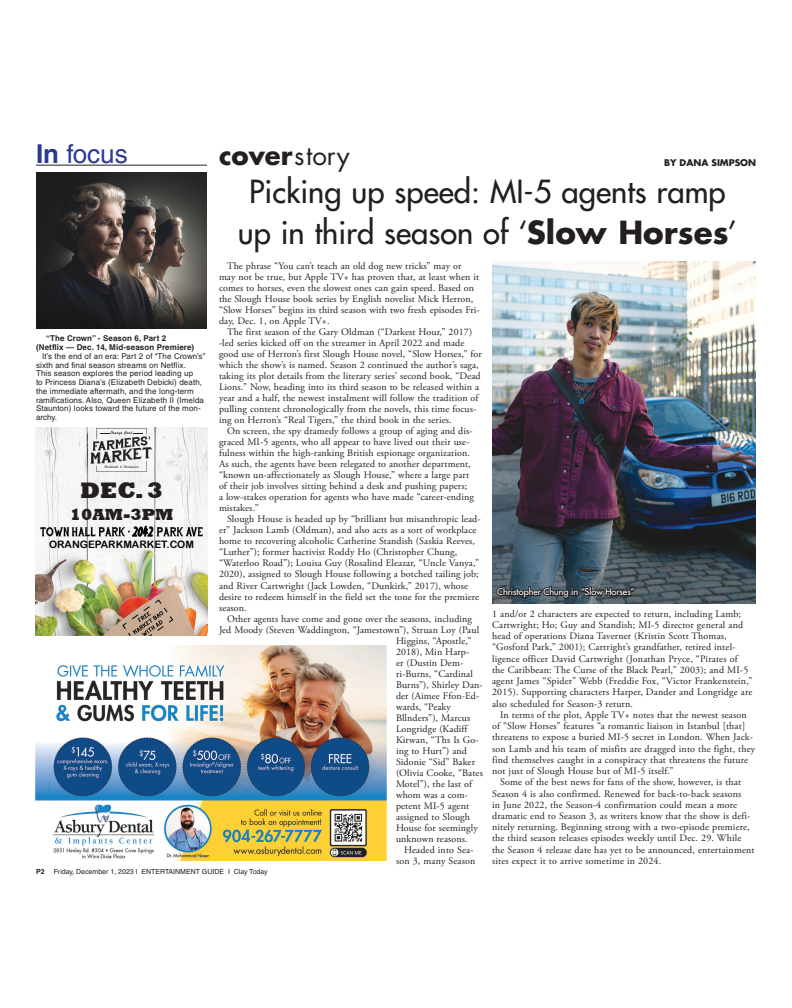
<style>
.page{position:relative;width:792px;height:1008px;background:#fff}
.page>*{position:absolute;margin:0;border:0;box-sizing:border-box;transform-origin:0 0}
.t1{font:500 31px/41px "Futura Std";color:#231f20;text-align:center}
.t2{font:700 26px "Futura Std";color:#231f20}
.t3{font:26px "Helvetica LT Std";color:#2c3795}
.t4{font:800 23px "Rockwell";color:#231f20}
.t5{font:800 16.5px "Rockwell";color:#231f20}
.t6{font:10.3px "Arial Rounded MT Bold";color:#030505}
.t7{font:10px/11px "Adobe Garamond Pro";letter-spacing:.01em;color:#231f20}
.t8{font:500 9px "Futura Std";color:#fff}
.t9{font:700 9px "Futura Std";color:#231f20}
.t10{font:8px/8.7px "Helvetica LT Std";letter-spacing:.015em;color:#231f20}
.t11{font:700 8px/9.8px "Helvetica LT Std";letter-spacing:.015em;color:#231f20}
.t12{font:7px "Helvetica LT Std";color:#231f20}
.t13{font:700 7px "Helvetica LT Std";color:#231f20}
.s1{font-weight:700}
.s2{font-weight:400}
</style>
<div class="page">
<img style="left:492px;top:262px;width:264px;height:342px">
<svg style="left:495px;top:585px;width:142px;height:17px;background:#3c464d"></svg>
<hr style="left:36px;top:165px;width:171px;height:1px;background:#231f20">
<img style="left:36px;top:173px;width:171px;height:156px">
<img style="left:36px;top:645px;width:350px;height:216px">
<img style="left:193px;top:777px;width:36px;height:8px">
<img style="left:256px;top:773px;width:39px;height:9px">
<img style="left:318px;top:772px;width:44px;height:10px">
<img style="left:36px;top:427px;width:171px;height:209px">
<svg style="left:90px;top:428px;width:62px;height:44px"></svg>
<svg style="left:40px;top:526px;width:163px;height:11px"></svg>
<svg style="left:122px;top:599px;width:52px;height:37px;background:#b88a76"></svg>
<h2 class="t3" style="left:36px;top:138px;width:93px"><span class="s1">In</span> focus</h2>
<p class="t11" style="left:36px;top:333px;width:160px;text-indent:10px">“The Crown” - Season 6, Part 2 (Netflix — Dec. 14, Mid-season Premiere)</p>
<p class="t10" style="left:36px;top:352px;width:171px;text-indent:6px">It’s the end of an era: Part 2 of “The Crown’s” sixth and final season streams on Netflix.<br>This season explores the period leading up<br>to Princess Diana’s (Elizabeth Debicki) death, the immediate aftermath, and the long-term ramifications. Also, Queen Elizabeth II (Imelda Staunton) looks toward the future of the mon&shy;archy.</p>
<h3 class="t4" style="left:80px;top:477px;width:84px">DEC. 3</h3>
<h3 class="t5" style="left:70px;top:505px;width:105px">10AM-3PM</h3>
<p class="t6" style="left:49px;top:538px;width:147px">ORANGEPARKMARKET.COM</p>
<h2 class="t2" style="left:219px;top:138px;width:132px">cover<span class="s2">story</span></h2>
<h1 class="t1" style="left:238px;top:172px;width:501px">Picking up speed: MI-5 agents ramp up in third season of ‘<span class="s1">Slow Horses</span>’</h1>
<p class="t9" style="left:664px;top:157px;width:94px">BY DANA SIMPSON</p>
<p class="t7" style="left:219px;top:261px;width:262px;text-indent:8px">The phrase “You can’t teach an old dog new tricks” may or may not be true, but Apple TV+ has proven that, at least when it comes to horses, even the slowest ones can gain speed. Based on the Slough House book series by English novelist Mick Herron, “Slow Horses” begins its third season with two fresh episodes Fri&shy;day, Dec. 1, on Apple TV+.</p>
<p class="t7" style="left:219px;top:327px;width:264px;text-indent:8px">The first season of the Gary Oldman (“Darkest Hour,” 2017) -led series kicked off on the streamer in April 2022 and made good use of Herron’s first Slough House novel, “Slow Horses,” for which the show’s is named. Season 2 continued the author’s saga, taking its plot details from the literary series’ second book, “Dead Lions.” Now, heading into its third season to be released within a year and a half, the newest instalment will follow the tradition of pulling content chronologically from the novels, this time focus&shy;ing on Herron’s “Real Tigers,” the third book in the series.</p>
<p class="t7" style="left:219px;top:426px;width:256px;text-indent:8px">On screen, the spy dramedy follows a group of aging and dis&shy;graced MI-5 agents, who all appear to have lived out their use&shy;fulness within the high-ranking British espionage organization.<br>As such, the agents have been relegated to another department, “known un-affectionately as Slough House,” where a large part of their job involves sitting behind a desk and pushing papers;<br>a low-stakes operation for agents who have made “career-ending mistakes.”</p>
<p class="t7" style="left:219px;top:514px;width:263px;text-indent:8px">Slough House is headed up by “brilliant but misanthropic lead&shy;er” Jackson Lamb (Oldman), and also acts as a sort of workplace home to recovering alcoholic Catherine Standish (Saskia Reeves, “Luther”); former hactivist Roddy Ho (Christopher Chung, “Waterloo Road”); Louisa Guy (Rosalind Eleazar, “Uncle Vanya,” 2020), assigned to Slough House following a botched tailing job; and River Cartwright (Jack Lowden, “Dunkirk,” 2017), whose desire to redeem himself in the field set the tone for the premiere season.</p>
<p class="t7" style="left:227px;top:613px;width:247px">Other agents have come and gone over the seasons, including</p>
<p class="t7" style="left:219px;top:624px;width:262px">Jed Moody (Steven Waddington, “Jamestown”), Struan Loy (Paul</p>
<p class="t7" style="left:396px;top:635px;width:77px">Higgins, “Apostle,”</p>
<p class="t7" style="left:396px;top:646px;width:75px">2018), Min Harp-</p>
<p class="t7" style="left:396px;top:657px;width:69px">er (Dustin Dem-</p>
<p class="t7" style="left:396px;top:668px;width:78px">ri-Burns, “Cardinal</p>
<p class="t7" style="left:396px;top:679px;width:88px">Burns”), Shirley Dan-</p>
<p class="t7" style="left:396px;top:690px;width:85px">der (Aimee Ffon-Ed-</p>
<p class="t7" style="left:396px;top:701px;width:56px">wards, “Peaky</p>
<p class="t7" style="left:396px;top:712px;width:76px">Bllnders”), Marcus</p>
<p class="t7" style="left:396px;top:723px;width:73px">Longridge (Kadiff</p>
<p class="t7" style="left:396px;top:734px;width:84px">Kirwan, “Ths Is Go-</p>
<p class="t7" style="left:396px;top:745px;width:73px">ing to Hurt”) and</p>
<p class="t7" style="left:396px;top:756px;width:81px">Sidonie “Sid” Baker</p>
<p class="t7" style="left:396px;top:767px;width:88px">(Olivia Cooke, “Bates</p>
<p class="t7" style="left:396px;top:778px;width:77px">Motel”), the last of</p>
<p class="t7" style="left:396px;top:789px;width:74px">whom was a com-</p>
<p class="t7" style="left:396px;top:800px;width:75px">petent MI-5 agent</p>
<p class="t7" style="left:396px;top:811px;width:75px">assigned to Slough</p>
<p class="t7" style="left:396px;top:822px;width:83px">House for seemingly</p>
<p class="t7" style="left:396px;top:833px;width:73px">unknown reasons.</p>
<p class="t7" style="left:404px;top:844px;width:71px">Headed into Sea-</p>
<p class="t7" style="left:396px;top:855px;width:81px">son 3, many Season</p>
<p class="t8" style="left:497px;top:586px;width:139px">Christopher Chung in “Slow Horses”</p>
<p class="t7" style="left:492px;top:608px;width:262px;line-height:11.3px">1 and/or 2 characters are expected to return, including Lamb; Cartwright; Ho; Guy and Standish; MI-5 director general and head of operations Diana Taverner (Kristin Scott Thomas, “Gosford Park,” 2001); Cartright’s grandfather, retired intel&shy;ligence officer David Cartwright (Jonathan Pryce, “Pirates of the Caribbean: The Curse of the Black Pearl,” 2003); and MI-5 agent James “Spider” Webb (Freddie Fox, “Victor Frankenstein,” 2015). Supporting characters Harper, Dander and Longridge are also scheduled for Season-3 return.</p>
<p class="t7" style="left:492px;top:710px;width:265px;text-indent:8px">In terms of the plot, Apple TV+ notes that the newest season of “Slow Horses” features “a romantic liaison in Istanbul [that] threatens to expose a buried MI-5 secret in London. When Jack&shy;son Lamb and his team of misfits are dragged into the fight, they find themselves caught in a conspiracy that threatens the future not just of Slough House but of MI-5 itself.”</p>
<p class="t7" style="left:492px;top:777px;width:264px;text-indent:8px">Some of the best news for fans of the show, however, is that Season 4 is also confirmed. Renewed for back-to-back seasons<br>in June 2022, the Season-4 confirmation could mean a more dramatic end to Season 3, as writers know that the show is defi&shy;nitely returning. Beginning strong with a two-episode premiere, the third season releases episodes weekly until Dec. 29. While the Season 4 release date has yet to be announced, entertainment sites expect it to arrive sometime in 2024.</p>
<p class="t13" style="left:36px;top:867px;width:10px">P2</p>
<p class="t12" style="left:54px;top:867px;width:215px">Friday, December 1, 2023 I ENTERTAINMENT GUIDE I Clay Today</p>
</div>
